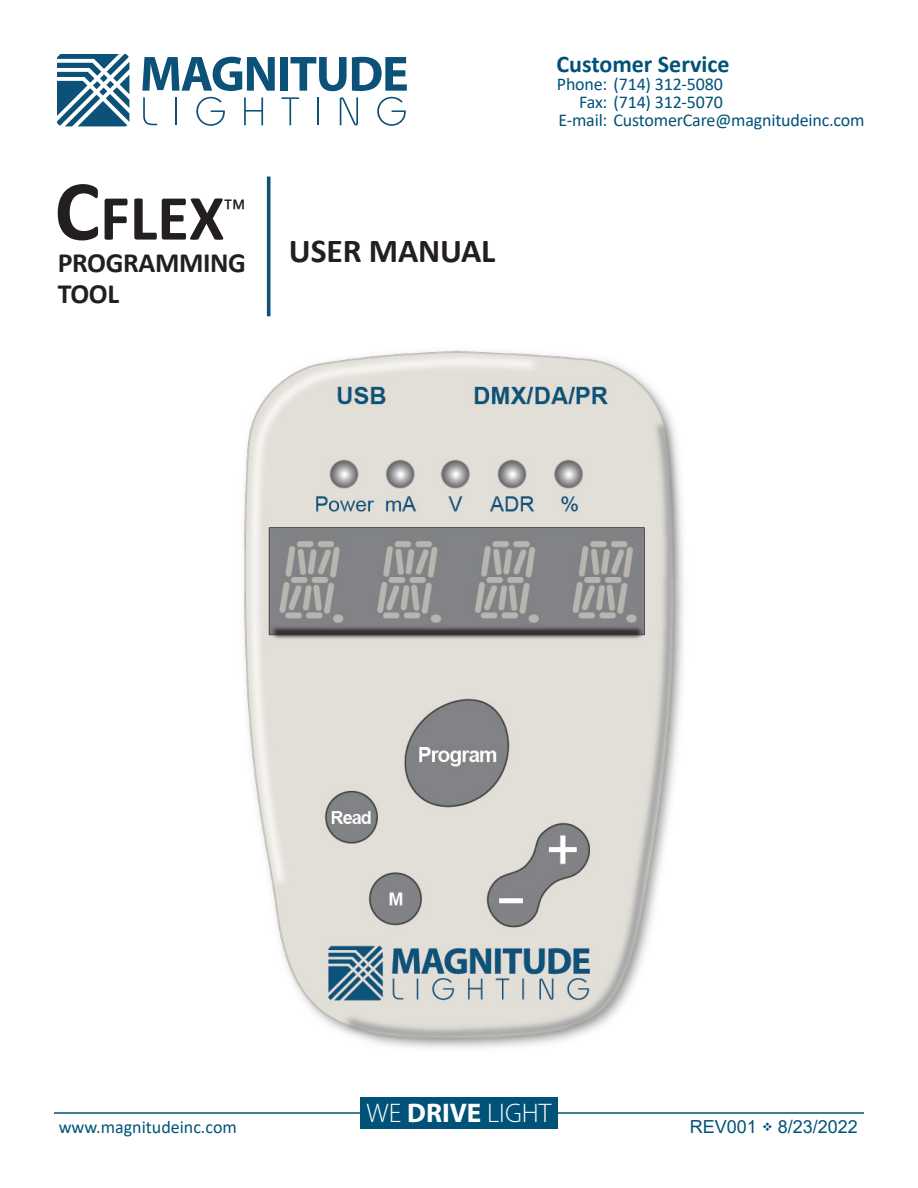
<style>
.page{position:relative;width:918px;height:1188px;background:#fff}
.page>*{position:absolute;margin:0;border:0;box-sizing:border-box;transform-origin:0 0}
.t1{font:700 86.4px "Calibri";color:#231f20}
.t2{font:700 64.8px "Calibri";color:#231f20}
.t3{font:700 33.6px "Calibri";letter-spacing:-.005em;color:#231f20}
.t4{font:700 27.9px "Calibri";letter-spacing:-.015em;color:#231f20}
.t5{font:300 27px "Myriad Pro";color:#fff}
.t6{font:25.2px "Calibri";color:#231f20}
.t7{font:700 24px "Calibri";color:#005278}
.t8{font:18px "Calibri";letter-spacing:-.01em;color:#005278}
.t9{font:18px "Arial";color:#005278}
.s1{font-weight:700}
</style>
<div class="page">
<hr style="left:54px;top:1112px;width:810px;height:2px;background:#005278">
<svg style="left:57px;top:54px;width:72px;height:72px"></svg>
<svg style="left:142px;top:57px;width:133px;height:34px"></svg>
<div style="left:280px;top:57px;width:8px;height:34px;background:#0c5178"></div>
<svg style="left:291px;top:57px;width:116px;height:34px"></svg>
<svg style="left:143px;top:97px;width:14px;height:28px"></svg>
<hr style="left:175px;top:97px;width:2px;height:28px;background:#0c5178">
<svg style="left:196px;top:97px;width:29px;height:29px"></svg>
<svg style="left:244px;top:97px;width:19px;height:28px"></svg>
<svg style="left:281px;top:97px;width:18px;height:28px"></svg>
<hr style="left:317px;top:97px;width:2px;height:28px;background:#0c5178">
<svg style="left:340px;top:97px;width:18px;height:28px"></svg>
<svg style="left:377px;top:97px;width:29px;height:29px"></svg>
<hr style="left:267px;top:177px;width:3px;height:139px;background:#0c5178">
<img style="left:143px;top:250px;width:637px;height:879px">
<p class="t1" style="left:54px;top:150px;width:47px">C</p>
<p class="t2" style="left:100px;top:172px;width:126px">FLEX</p>
<p class="t6" style="left:225px;top:192px;width:23px">TM</p>
<p class="t4" style="left:58px;top:243px;width:190px">PROGRAMMING</p>
<p class="t4" style="left:58px;top:274px;width:63px">TOOL</p>
<p class="t3" style="left:289px;top:228px;width:208px">USER MANUAL</p>
<h3 class="t7" style="left:557px;top:47px;width:174px">Customer Service</h3>
<p class="t8" style="left:557px;top:72px;width:168px">Phone: (714) 312-5080</p>
<p class="t8" style="left:579px;top:90px;width:145px">Fax: (714) 312-5070</p>
<p class="t8" style="left:558px;top:108px;width:308px">E-mail: CustomerCare@magnitudeinc.com</p>
<h3 class="t5" style="left:367px;top:1097px;width:186px">WE <span class="s1">DRIVE</span> LIGHT</h3>
<p class="t8" style="left:59px;top:1114px;width:180px">www.magnitudeinc.com</p>
<p class="t9" style="left:690px;top:1114px;width:169px">REV001 ❖ 8/23/2022</p>
</div>
